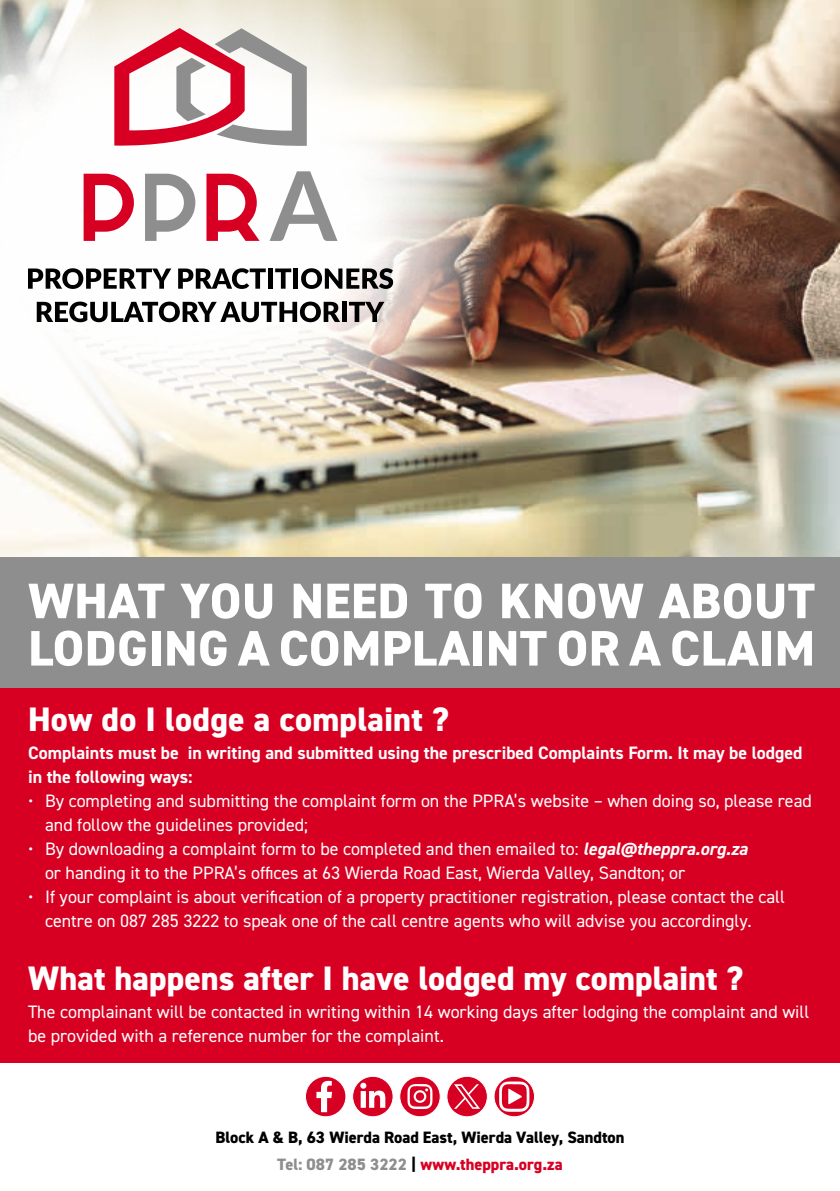
<style>
.page{position:relative;width:840px;height:1191px;background:#fff}
.page>*{position:absolute;margin:0;border:0;box-sizing:border-box;transform-origin:0 0}
.t1{font:800 50px/47.4px "DIN2014";letter-spacing:.01em;color:#fff}
.t2{font:800 34px "DIN2014";letter-spacing:.005em;color:#fff}
.t3{font:18px/24px "DIN2014";color:#fff}
.t4{font:700 18px/24px "DIN2014";color:#fff}
.t5{font:800 16.4px/27px "DIN2014";color:#000;text-align:center}
.s1{font-weight:700;font-style:italic}
.s2{color:#8e8e8e}
.s3{color:#d80022}
</style>
<div class="page">
<img style="left:0;top:0;width:839px;height:557px">
<img style="left:0;top:0;width:508px;height:493px">
<div style="left:0;top:557px;width:839px;height:133px;background:#8e8e8e"></div>
<div style="left:0;top:688px;width:839px;height:374px;background:#d80022"></div>
<svg style="left:28px;top:268px;width:143px;height:21px"></svg>
<svg style="left:178px;top:268px;width:87px;height:21px"></svg>
<div style="left:268px;top:268px;width:5px;height:21px;background:#000"></div>
<svg style="left:275px;top:268px;width:16px;height:21px"></svg>
<div style="left:293px;top:268px;width:5px;height:21px;background:#000"></div>
<svg style="left:301px;top:268px;width:92px;height:21px"></svg>
<svg style="left:37px;top:301px;width:303px;height:21px"></svg>
<div style="left:341px;top:302px;width:5px;height:20px;background:#000"></div>
<svg style="left:349px;top:302px;width:35px;height:20px"></svg>
<svg style="left:114px;top:28px;width:192px;height:119px"></svg>
<svg style="left:84px;top:174px;width:50px;height:67px"></svg>
<svg style="left:145px;top:174px;width:50px;height:67px"></svg>
<svg style="left:206px;top:174px;width:53px;height:67px"></svg>
<svg style="left:269px;top:171px;width:68px;height:70px"></svg>
<div style="left:305px;top:1076px;width:41px;height:40px;background:#d80022;border-radius:50%"></div>
<div style="left:305px;top:1075px;width:41px;height:42px;border:1px solid #fff;border-radius:50%"></div>
<svg style="left:316px;top:1080px;width:16px;height:32px"></svg>
<svg style="left:446px;top:1076px;width:41px;height:40px"></svg>
<div style="left:446px;top:1075px;width:41px;height:42px;border:1px solid #fff;border-radius:50%"></div>
<svg style="left:454px;top:1084px;width:26px;height:24px"></svg>
<svg style="left:352px;top:1076px;width:41px;height:40px"></svg>
<div style="left:352px;top:1075px;width:41px;height:42px;border:1px solid #fff;border-radius:50%"></div>
<svg style="left:360px;top:1082px;width:25px;height:25px"></svg>
<svg style="left:493px;top:1076px;width:41px;height:40px"></svg>
<div style="left:493px;top:1075px;width:41px;height:42px;border:1px solid #fff;border-radius:50%"></div>
<svg style="left:499px;top:1081px;width:30px;height:30px"></svg>
<svg style="left:399px;top:1076px;width:41px;height:40px"></svg>
<div style="left:399px;top:1075px;width:41px;height:42px;border:1px solid #fff;border-radius:50%"></div>
<svg style="left:407px;top:1084px;width:25px;height:25px"></svg>
<h1 class="t1" style="left:28px;top:577px;width:787px">WHAT YOU NEED TO KNOW ABOUT<br>LODGING A COMPLAINT OR A CLAIM</h1>
<h2 class="t2" style="left:28px;top:696px;width:422px">How do I lodge a complaint ?</h2>
<p class="t4" style="left:28px;top:740px;width:775px">Complaints must be in writing and submitted using the prescribed Complaints Form. It may be lodged in the following ways:</p>
<p class="t3" style="left:45px;top:788px;width:768px;text-indent:-17px">• By completing and submitting the complaint form on the PPRA’s website – when doing so, please read and follow the guidelines provided;</p>
<p class="t3" style="left:45px;top:836px;width:703px;text-indent:-17px">• By downloading a complaint form to be completed and then emailed to: <span class="s1">legal@theppra.org.za </span>or handing it to the PPRA’s offices at 63 Wierda Road East, Wierda Valley, Sandton; or</p>
<p class="t3" style="left:45px;top:884px;width:741px;text-indent:-17px">• If your complaint is about verification of a property practitioner registration, please contact the call centre on 087 285 3222 to speak one of the call centre agents who will advise you accordingly.</p>
<h2 class="t2" style="left:28px;top:956px;width:716px">What happens after I have lodged my complaint ?</h2>
<p class="t3" style="left:28px;top:999px;width:782px">The complainant will be contacted in writing within 14 working days after lodging the complaint and will be provided with a reference number for the complaint.</p>
<p class="t5" style="left:215px;top:1124px;width:410px">Block A &amp; B, 63 Wierda Road East, Wierda Valley, Sandton<br><span class="s2">Tel: 087 285 3222</span> | <span class="s3">www.theppra.org.za</span></p>
</div>
